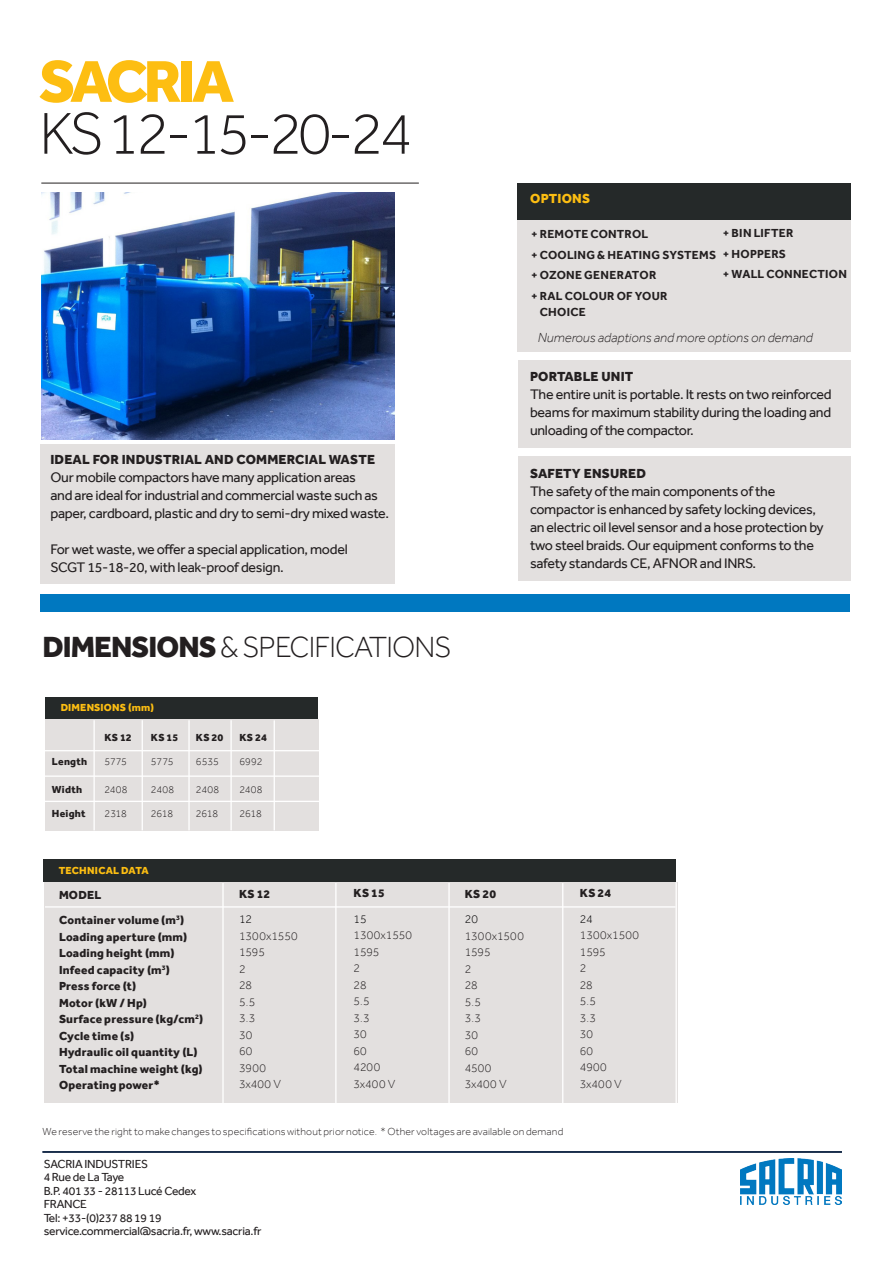
<style>
.page{position:relative;width:893px;height:1263px;background:#fff}
.page>*{position:absolute;margin:0;border:0;box-sizing:border-box;transform-origin:0 0}
.t1{font:300 60.9px "Effra";letter-spacing:-.065em;color:#231f20}
.t2{font:800 60.9px "Effra";letter-spacing:-.065em;color:#fdbe12}
.t3{font:300 30px "Effra";letter-spacing:-.03em;color:#231f20}
.t4{font:14.25px/18px "Effra";letter-spacing:-.02em;color:#231f20}
.t5{font:800 13.5px "Effra";letter-spacing:.015em;color:#231f20}
.t6{font:italic 300 13.5px "Effra";color:#231f20}
.t7{font:800 13.5px "Effra";letter-spacing:.015em;color:#fdbe12}
.Tabb{font:800 12px/16.5px "Effra";letter-spacing:.02em;color:#231f20}
.List_1{font:300 12px/16.5px "Effra";color:#231f20}
.t8{font:12px/13.5px "Effra";letter-spacing:-.02em;color:#231f20}
.List_1-2{font:700 12px/16.5px "Effra";letter-spacing:.02em;color:#231f20}
.List_1-3{font:800 12px/25.5px "Effra";letter-spacing:.015em;color:#231f20}
.List_1-4{font:300 10.5px "Effra";letter-spacing:.01em;color:#231f20}
.List_1-5{font:800 10.5px "Effra";letter-spacing:.025em;color:#231f20}
.List_1-6{font:800 10.5px "Effra";letter-spacing:.015em;color:#fdbe12}
.s1{font-weight:800}
.s2{font-weight:300;color:#000001}
</style>
<div class="page">
<img style="left:741px;top:1159px;width:100px;height:46px">
<div style="left:40px;top:594px;width:809px;height:17px;background:#0078c0"></div>
<hr style="left:41px;top:183px;width:378px;height:1px;background:#231f20">
<hr style="left:43px;top:1152px;width:799px;height:1px;background:#001737">
<div style="left:517px;top:183px;width:333px;height:169px;background:#e3e0df"></div>
<div style="left:517px;top:183px;width:333px;height:36px;background:#252929"></div>
<div style="left:518px;top:456px;width:333px;height:125px;background:#e3e0df"></div>
<div style="left:40px;top:444px;width:355px;height:139px;background:#e3e0df"></div>
<img style="left:41px;top:193px;width:353px;height:246px">
<div style="left:518px;top:361px;width:333px;height:87px;background:#e3e0df"></div>
<div style="left:46px;top:697px;width:272px;height:23px;background:#252929"></div>
<div style="left:45px;top:719px;width:273px;height:111px;background:#e3e0df"></div>
<hr style="left:44px;top:750px;width:331px;height:1px;background:#fff">
<hr style="left:44px;top:775px;width:332px;height:2px;background:#fff">
<hr style="left:93px;top:720px;width:2px;height:110px;background:#fff">
<hr style="left:142px;top:720px;width:1px;height:110px;background:#fff">
<hr style="left:188px;top:720px;width:2px;height:110px;background:#fff">
<hr style="left:230px;top:720px;width:2px;height:110px;background:#fff">
<hr style="left:274px;top:720px;width:1px;height:110px;background:#fff">
<hr style="left:44px;top:801px;width:334px;height:1px;background:#fff">
<div style="left:44px;top:882px;width:633px;height:221px;background:#e3e0df"></div>
<div style="left:44px;top:860px;width:632px;height:22px;background:#252929"></div>
<hr style="left:45px;top:906px;width:630px;height:1px;background:#fff">
<hr style="left:222px;top:883px;width:2px;height:231px;background:#fff">
<hr style="left:335px;top:883px;width:2px;height:221px;background:#fff">
<hr style="left:448px;top:883px;width:2px;height:231px;background:#fff">
<hr style="left:675px;top:882px;width:2px;height:221px;background:#fff">
<hr style="left:562px;top:883px;width:1px;height:221px;background:#fff">
<p class="t2" style="left:39px;top:45px;width:196px">SACRIA</p>
<p class="t1" style="left:39px;top:97px;width:375px">KS 12-15-20-24</p>
<p class="t5" style="left:50px;top:451px;width:326px">IDEAL FOR INDUSTRIAL AND COMMERCIAL WASTE</p>
<p class="t4" style="left:50px;top:468px;width:340px">Our mobile compactors have many application areas<br>and are ideal for industrial and commercial waste such as paper, cardboard, plastic and dry to semi-dry mixed waste.</p>
<p class="t4" style="left:50px;top:540px;width:299px">For wet waste, we offer a special application, model<br>SCGT 15-18-20, with leak-proof design.</p>
<p class="t7" style="left:530px;top:191px;width:61px">OPTIONS</p>
<p class="List_1-2" style="left:723px;top:225px;width:72px">+ BIN LIFTER</p>
<p class="List_1-2" style="left:723px;top:245px;width:65px">+ HOPPERS</p>
<p class="List_1-2" style="left:723px;top:266px;width:126px">+ WALL CONNECTION</p>
<p class="List_1-2" style="left:531px;top:226px;width:119px">+ REMOTE CONTROL</p>
<p class="List_1-2" style="left:531px;top:246px;width:187px">+ COOLING &amp; HEATING SYSTEMS</p>
<p class="List_1-2" style="left:531px;top:267px;width:127px">+ OZONE GENERATOR</p>
<p class="List_1-2" style="left:540px;top:288px;width:129px;text-indent:-9px">+ RAL COLOUR OF YOUR<br>CHOICE</p>
<p class="t6" style="left:538px;top:330px;width:276px">Numerous adaptions and more options on demand</p>
<p class="t5" style="left:530px;top:368px;width:105px">PORTABLE UNIT</p>
<p class="t4" style="left:530px;top:385px;width:303px;text-align:justify">The entire unit is portable. It rests on two reinforced beams for maximum stability during the loading and unloading of the compactor.</p>
<p class="t5" style="left:530px;top:465px;width:117px">SAFETY ENSURED</p>
<p class="t4" style="left:530px;top:482px;width:295px">The safety of the main components of the compactor is enhanced by safety locking devices, an electric oil level sensor and a hose protection by two steel braids. Our equipment conforms to the safety standards CE, AFNOR and INRS.</p>
<p class="t3" style="left:42px;top:629px;width:411px"><span class="s1">DIMENSIONS</span> &amp; SPECIFICATIONS</p>
<p class="List_1-6" style="left:61px;top:701px;width:95px">DIMENSIONS (mm)</p>
<p class="List_1-5" style="left:104px;top:731px;width:29px">KS 12</p>
<p class="List_1-5" style="left:151px;top:731px;width:29px">KS 15</p>
<p class="List_1-5" style="left:196px;top:731px;width:29px">KS 20</p>
<p class="List_1-5" style="left:239px;top:731px;width:29px">KS 24</p>
<p class="List_1-5" style="left:52px;top:755px;width:37px">Length</p>
<p class="List_1-4" style="left:104px;top:755px;width:24px">5775</p>
<p class="List_1-4" style="left:151px;top:755px;width:24px">5775</p>
<p class="List_1-4" style="left:196px;top:755px;width:24px">6535</p>
<p class="List_1-4" style="left:239px;top:755px;width:24px">6992</p>
<p class="List_1-5" style="left:52px;top:783px;width:32px">Width</p>
<p class="List_1-4" style="left:104px;top:783px;width:25px">2408</p>
<p class="List_1-4" style="left:151px;top:783px;width:25px">2408</p>
<p class="List_1-4" style="left:196px;top:783px;width:25px">2408</p>
<p class="List_1-4" style="left:239px;top:783px;width:25px">2408</p>
<p class="List_1-5" style="left:52px;top:807px;width:35px">Height</p>
<p class="List_1-4" style="left:104px;top:807px;width:24px">2318</p>
<p class="List_1-4" style="left:151px;top:807px;width:24px">2618</p>
<p class="List_1-4" style="left:196px;top:807px;width:24px">2618</p>
<p class="List_1-4" style="left:239px;top:807px;width:24px">2618</p>
<p class="List_1-6" style="left:59px;top:864px;width:91px">TECHNICAL DATA</p>
<p class="Tabb" style="left:59px;top:886px;width:44px">MODEL</p>
<p class="Tabb" style="left:59px;top:912px;width:127px">Container volume (m<sup>3</sup>)</p>
<p class="Tabb" style="left:59px;top:928px;width:130px">Loading aperture (mm)</p>
<p class="Tabb" style="left:59px;top:945px;width:117px">Loading height (mm)<br>Infeed capacity (m<sup>3</sup>)</p>
<p class="Tabb" style="left:59px;top:978px;width:79px">Press force (t)</p>
<p class="Tabb" style="left:59px;top:994px;width:90px">Motor (kW / Hp)</p>
<p class="Tabb" style="left:59px;top:1011px;width:146px">Surface pressure (kg/cm<sup>2</sup>)<br>Cycle time (s)</p>
<p class="Tabb" style="left:59px;top:1044px;width:140px">Hydraulic oil quantity (L)</p>
<p class="Tabb" style="left:59px;top:1060px;width:145px">Total machine weight (kg)</p>
<p class="Tabb" style="left:59px;top:1077px;width:102px">Operating power*</p>
<p class="List_1-3" style="left:239px;top:881px;width:33px">KS 12<br><span class="s2">12</span></p>
<p class="List_1" style="left:239px;top:927px;width:60px">1300x1550<br>1595<br>2<br>28<br>5.5<br>3.3<br>30<br>60<br>3900<br>3x400 V</p>
<p class="List_1-3" style="left:353px;top:880px;width:33px">KS 15<br><span class="s2">15</span></p>
<p class="List_1" style="left:353px;top:927px;width:60px">1300x1550<br>1595<br>2<br>28<br>5.5<br>3.3<br>30<br>60<br>4200<br>3x400 V</p>
<p class="List_1-3" style="left:465px;top:881px;width:33px">KS 20<br><span class="s2">20</span></p>
<p class="List_1" style="left:465px;top:927px;width:61px">1300x1500<br>1595<br>2<br>28<br>5.5<br>3.3<br>30<br>60<br>4500<br>3x400 V</p>
<p class="List_1-3" style="left:580px;top:880px;width:33px">KS 24<br><span class="s2">24</span></p>
<p class="List_1" style="left:580px;top:927px;width:61px">1300x1500<br>1595<br>2<br>28<br>5.5<br>3.3<br>30<br>60<br>4900<br>3x400 V</p>
<p class="List_1-4" style="left:42px;top:1125px;width:522px">We reserve the right to make changes to specifications without prior notice. * Other voltages are available on demand</p>
<p class="t8" style="left:44px;top:1157px;width:154px">SACRIA INDUSTRIES<br>4 Rue de La Taye<br>B.P. 401 33 - 28113 Lucé Cedex<br>FRANCE</p>
<p class="t8" style="left:44px;top:1211px;width:119px">Tel: +33-(0)237 88 19 19</p>
<p class="t8" style="left:44px;top:1224px;width:219px">service.commercial@sacria.fr, www.sacria.fr</p>
</div>
